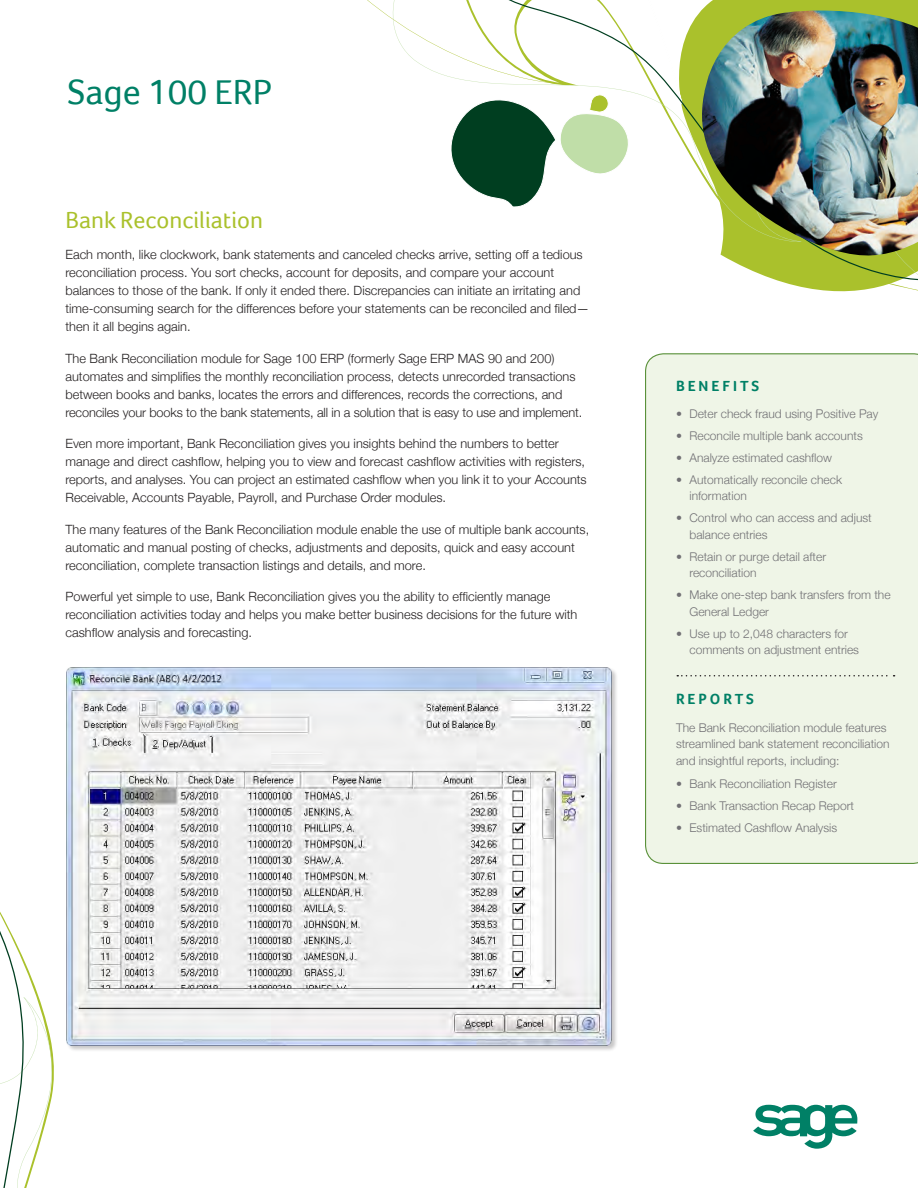
<style>
.page{position:relative;width:918px;height:1188px;background:#fff}
.page>*{position:absolute;margin:0;border:0;box-sizing:border-box;transform-origin:0 0}
.t1{font:36px "Foco";color:#008066}
.t2{font:24px "Foco";color:#aac12c}
.Sidebar{font:700 15px "Foco";letter-spacing:.2em;color:#008066}
.Body_Copy{font:300 12.75px/18px "Helvetica Neue";color:#231f20}
.Benefits_Bullet_Text{font:300 12px/16.5px "Helvetica Neue";color:#717074}
.Features_Body{font:300 12px/16.5px "Helvetica Neue";color:#717074}
</style>
<div class="page">
<div style="left:645px;top:353px;width:273px;height:511px;background:#eff5e7"></div>
<div style="left:668px;top:353px;width:250px;height:64px;background:#eff5e7"></div>
<svg style="left:776px;top:280px;width:142px;height:12px;fill:#aac12c"></svg>
<svg style="left:367px;top:0;width:551px;height:280px"></svg>
<svg style="left:0;top:912px;width:54px;height:276px"></svg>
<svg style="left:753px;top:1105px;width:104px;height:44px"></svg>
<img style="left:700px;top:10px;width:218px;height:247px">
<div style="left:66px;top:667px;width:552px;height:385px;background:#231f20;opacity:.25"></div>
<img style="left:66px;top:667px;width:546px;height:379px">
<svg style="left:677px;top:675px;width:218px;height:1px"></svg>
<p class="t1" style="left:68px;top:71px;width:206px">Sage 100 ERP</p>
<p class="t2" style="left:66px;top:206px;width:199px">Bank Reconciliation</p>
<p class="Body_Copy" style="left:66px;top:245px;width:525px">Each month, like clockwork, bank statements and canceled checks arrive, setting off a tedious reconciliation process. You sort checks, account for deposits, and compare your account balances to those of the bank. If only it ended there. Discrepancies can initiate an irritating and time-consuming search for the differences before your statements can be reconciled and filed— then it all begins again.</p>
<p class="Body_Copy" style="left:66px;top:349px;width:518px">The Bank Reconciliation module for Sage 100 ERP (formerly Sage ERP MAS 90 and 200) automates and simplifies the monthly reconciliation process, detects unrecorded transactions between books and banks, locates the errors and differences, records the corrections, and reconciles your books to the bank statements, all in a solution that is easy to use and implement.</p>
<p class="Body_Copy" style="left:66px;top:434px;width:523px">Even more important, Bank Reconciliation gives you insights behind the numbers to better manage and direct cashflow, helping you to view and forecast cashflow activities with registers, reports, and analyses. You can project an estimated cashflow when you link it to your Accounts Receivable, Accounts Payable, Payroll, and Purchase Order modules.</p>
<p class="Body_Copy" style="left:66px;top:520px;width:525px">The many features of the Bank Reconciliation module enable the use of multiple bank accounts, automatic and manual posting of checks, adjustments and deposits, quick and easy account reconciliation, complete transaction listings and details, and more.</p>
<p class="Body_Copy" style="left:66px;top:587px;width:513px">Powerful yet simple to use, Bank Reconciliation gives you the ability to efficiently manage reconciliation activities today and helps you make better business decisions for the future with cashflow analysis and forecasting.</p>
<p class="Sidebar" style="left:676px;top:377px;width:85px">BENEFITS</p>
<p class="Benefits_Bullet_Text" style="left:676px;top:406px;width:204px">• Deter check fraud using Positive Pay</p>
<p class="Benefits_Bullet_Text" style="left:676px;top:427px;width:188px">• Reconcile multiple bank accounts</p>
<p class="Benefits_Bullet_Text" style="left:676px;top:449px;width:158px">• Analyze estimated cashflow</p>
<p class="Benefits_Bullet_Text" style="left:690px;top:471px;width:154px;text-indent:-14px">• Automatically reconcile check information</p>
<p class="Benefits_Bullet_Text" style="left:690px;top:510px;width:184px;text-indent:-14px">• Control who can access and adjust balance entries</p>
<p class="Benefits_Bullet_Text" style="left:690px;top:548px;width:138px;text-indent:-14px">• Retain or purge detail after reconciliation</p>
<p class="Benefits_Bullet_Text" style="left:690px;top:586px;width:203px;text-indent:-14px">• Make one-step bank transfers from the<br>General Ledger</p>
<p class="Benefits_Bullet_Text" style="left:690px;top:625px;width:171px;text-indent:-14px">• Use up to 2,048 characters for comments on adjustment entries</p>
<p class="Sidebar" style="left:676px;top:690px;width:80px">REPORTS</p>
<p class="Features_Body" style="left:676px;top:719px;width:215px">The Bank Reconciliation module features streamlined bank statement reconciliation and insightful reports, including:</p>
<p class="Benefits_Bullet_Text" style="left:676px;top:775px;width:162px">• Bank Reconciliation Register</p>
<p class="Benefits_Bullet_Text" style="left:676px;top:797px;width:180px">• Bank Transaction Recap Report</p>
<p class="Benefits_Bullet_Text" style="left:676px;top:819px;width:163px">• Estimated Cashflow Analysis</p>
</div>
